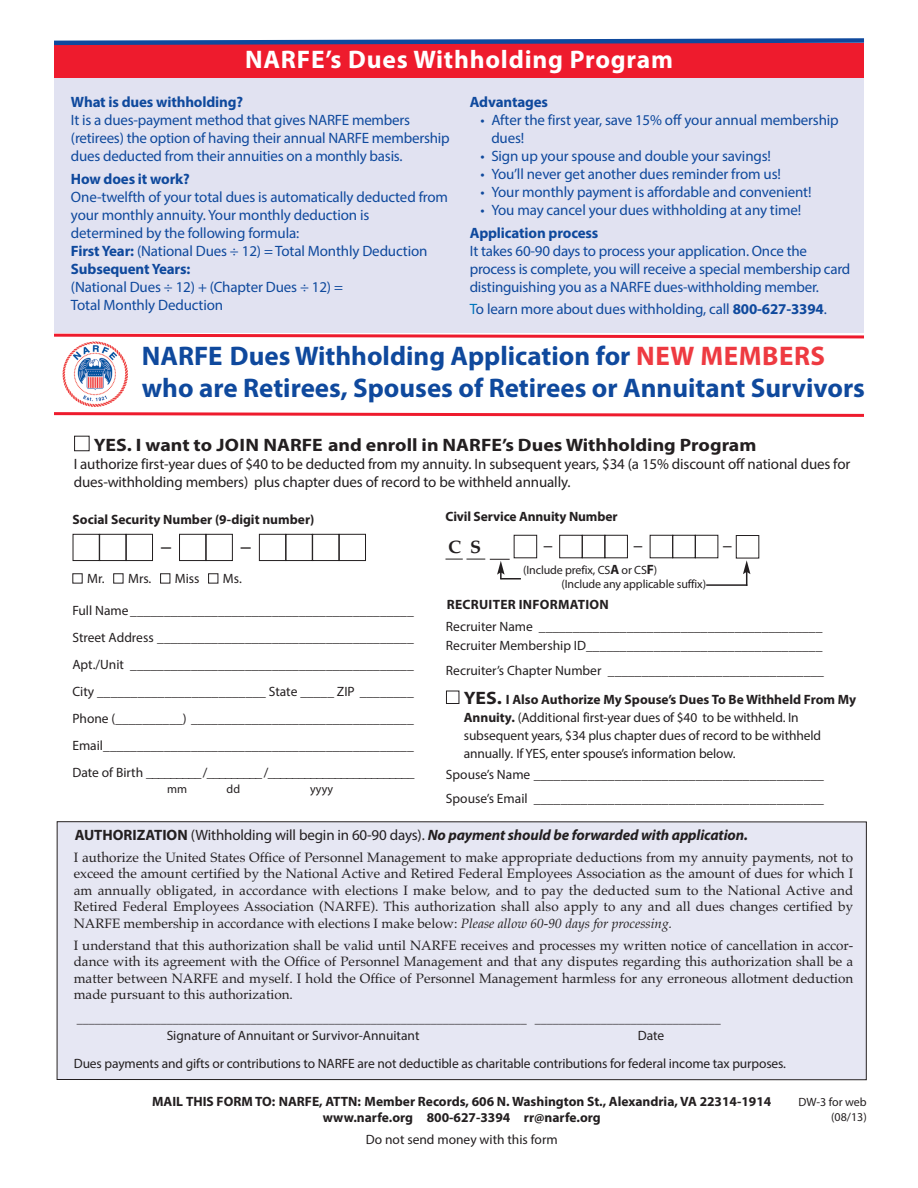
<style>
.page{position:relative;width:918px;height:1188px;background:#fff}
.page>*{position:absolute;margin:0;border:0;box-sizing:border-box;transform-origin:0 0}
.t1{font:700 27px/31.5px "Myriad Pro";color:#0f499d}
.t2{font:700 25.5px "Myriad Pro";letter-spacing:.03em;color:#fff}
.t3{font:700 18px "Myriad Pro";color:#231f20;scale:1.1 1}
.t4{font:700 18px "Palatino";color:#231f20}
.t5{font:18px "Helvetica";color:#231f20}
.t6{font:15.3px "Helvetica";color:#231f20}
.t7{font:15px/18px "Myriad Pro";letter-spacing:-.01em;color:#0f499d}
.t8{font:15px/18px "Myriad Pro";letter-spacing:-.01em;color:#231f20}
.t9{font:italic 700 15px "Myriad Pro";letter-spacing:-.01em;color:#231f20}
.t10{font:700 15px "Myriad Pro";letter-spacing:-.01em;color:#0f499d}
.t11{font:13.5px/27px "Myriad Pro";letter-spacing:-.01em;color:#231f20}
.t12{font:13.5px/16.5px "Palatino";color:#231f20;text-align:justify}
.t13{font:700 13.5px/15.6px "Myriad Pro";color:#231f20;text-align:center}
.t14{font:700 13.5px "Myriad Pro";letter-spacing:.02em;color:#231f20}
.t15{font:12px/13.5px "Myriad Pro";letter-spacing:-.01em;color:#231f20}
.s1{font-weight:700}
.s2{color:#0076bc}
.s3{color:#ee3a41}
.s4{color:#fff}
.s5{font-weight:700;font-size:13.5px}
.s6{font-weight:700;font-size:18px}
.s7{font-style:normal}
.s8{font-weight:400;font-style:normal}
.s9{font-style:italic}
</style>
<div class="page">
<div style="left:57px;top:822px;width:809px;height:257px;background:#e6e7f3"></div>
<div style="left:57px;top:821px;width:810px;height:259px;border:1px solid #231f20"></div>
<div style="left:54px;top:49px;width:810px;height:284px;background:#e1e2f1"></div>
<div style="left:54px;top:43px;width:810px;height:35px;background:#ee1b2d"></div>
<svg style="left:54px;top:38px;width:810px;height:8px"></svg>
<svg style="left:54px;top:333px;width:810px;height:6px"></svg>
<div style="left:73px;top:534px;width:27px;height:27px;border:1px solid #231f20"></div>
<div style="left:99px;top:534px;width:27px;height:27px;border:1px solid #231f20"></div>
<div style="left:126px;top:534px;width:27px;height:27px;border:1px solid #231f20"></div>
<div style="left:179px;top:534px;width:27px;height:27px;border:1px solid #231f20"></div>
<div style="left:206px;top:534px;width:27px;height:27px;border:1px solid #231f20"></div>
<div style="left:259px;top:534px;width:27px;height:27px;border:1px solid #231f20"></div>
<div style="left:286px;top:534px;width:27px;height:27px;border:1px solid #231f20"></div>
<div style="left:312px;top:534px;width:27px;height:27px;border:1px solid #231f20"></div>
<div style="left:339px;top:534px;width:27px;height:27px;border:1px solid #231f20"></div>
<div style="left:514px;top:535px;width:23px;height:23px;border:1px solid #231f20"></div>
<div style="left:559px;top:535px;width:23px;height:23px;border:1px solid #231f20"></div>
<div style="left:582px;top:535px;width:23px;height:23px;border:1px solid #231f20"></div>
<div style="left:605px;top:535px;width:23px;height:23px;border:1px solid #231f20"></div>
<div style="left:650px;top:535px;width:23px;height:23px;border:1px solid #231f20"></div>
<div style="left:695px;top:535px;width:23px;height:23px;border:1px solid #231f20"></div>
<svg style="left:446px;top:559px;width:64px;height:19px"></svg>
<hr style="left:500px;top:578px;width:21px;height:2px;background:#231f20">
<div style="left:736px;top:535px;width:23px;height:23px;border:1px solid #231f20"></div>
<svg style="left:743px;top:560px;width:7px;height:26px"></svg>
<hr style="left:706px;top:584px;width:41px;height:2px;background:#231f20">
<img style="left:63px;top:342px;width:65px;height:65px;border-radius:50%">
<svg style="left:54px;top:412px;width:810px;height:5px"></svg>
<h2 class="t2" style="left:245px;top:50px;width:429px">NARFE’s Dues Withholding Program</h2>
<p class="t10" style="left:71px;top:96px;width:174px">What is dues withholding?</p>
<p class="t7" style="left:71px;top:112px;width:380px">It is a dues-payment method that gives NARFE members (retirees) the option of having their annual NARFE membership dues deducted from their annuities on a monthly basis.</p>
<p class="t10" style="left:71px;top:174px;width:120px">How does it work?</p>
<p class="t7" style="left:71px;top:190px;width:379px">One-twelfth of your total dues is automatically deducted from your monthly annuity. Your monthly deduction is<br>determined by the following formula:<br><span class="s1">FirstYear:</span> (National Dues ÷ 12) = Total Monthly Deduction <span class="s1">SubsequentYears:</span></p>
<p class="t7" style="left:71px;top:280px;width:274px">(National Dues ÷ 12) + (Chapter Dues ÷ 12) =<br>Total Monthly Deduction</p>
<p class="t10" style="left:470px;top:96px;width:80px">Advantages</p>
<p class="t7" style="left:491px;top:112px;width:349px;text-indent:-11px">• After the first year, save 15% off your annual membership dues!</p>
<p class="t7" style="left:481px;top:148px;width:292px">• Sign up your spouse and double your savings!</p>
<p class="t7" style="left:481px;top:166px;width:302px">• You’ll never get another dues reminder from us!</p>
<p class="t7" style="left:481px;top:184px;width:332px">• Your monthly payment is affordable and convenient!</p>
<p class="t7" style="left:481px;top:202px;width:322px">• You may cancel your dues withholding at any time!</p>
<p class="t10" style="left:470px;top:228px;width:130px">Application process</p>
<p class="t7" style="left:470px;top:244px;width:382px">It takes 60-90 days to process your application. Once the process is complete, you will receive a special membership card distinguishing you as a NARFE dues-withholding member.</p>
<p class="t7" style="left:470px;top:301px;width:359px"><span class="s2">T</span>o learn more about dues withholding, call <span class="s1">800-627-3394</span>.</p>
<h1 class="t1" style="left:142px;top:343px;width:725px">NARFE Dues Withholding Application for <span class="s3">NEW MEMBERS </span>who are Retirees, Spouses of Retirees or Annuitant Survivors</h1>
<h3 class="t3" style="left:74px;top:438px;width:622px"><span class="s4">■</span> YES. I want to JOIN NARFE and enroll in NARFE’s Dues Withholding Program</h3>
<p class="t8" style="left:74px;top:456px;width:778px">I authorize first-year dues of $40 to be deducted from my annuity. In subsequent years, $34 (a 15% discount off national dues for dues-withholding members) plus chapter dues of record to be withheld annually.</p>
<p class="t13" style="left:72px;top:512px;width:243px">Social Security Number (9-digit number)</p>
<h3 class="t5" style="left:161px;top:536px;width:12px">–</h3>
<h3 class="t5" style="left:241px;top:536px;width:12px">–</h3>
<p class="t11" style="left:72px;top:566px;width:171px"><span class="s4">■</span> Mr. <span class="s4">■</span> Mrs. <span class="s4">■</span> Miss <span class="s4">■</span> Ms.</p>
<p class="t11" style="left:72px;top:598px;width:344px;text-align:justify">Full Name__________________________________________ Street Address ______________________________________ Apt./Unit __________________________________________ City _________________________ State _____ ZIP ________ Phone (__________) _________________________________ Email______________________________________________ Date of Birth _________ /_________ /________________________</p>
<p class="t15" style="left:167px;top:783px;width:22px">mm</p>
<p class="t15" style="left:227px;top:783px;width:15px">dd</p>
<p class="t15" style="left:310px;top:783px;width:25px">yyyy</p>
<p class="t13" style="left:446px;top:510px;width:174px">Civil Service Annuity Number</p>
<h3 class="t4" style="left:448px;top:536px;width:34px">C S</h3>
<p class="t6" style="left:544px;top:537px;width:10px">–</p>
<p class="t6" style="left:634px;top:537px;width:10px">–</p>
<p class="t15" style="left:561px;top:564px;width:146px;text-indent:-38px">(Include prefix, CS<span class="s5">A</span> or CS<span class="s5">F</span>)<br>(Include any applicable suffix)</p>
<p class="t6" style="left:723px;top:537px;width:10px">–</p>
<p class="t14" style="left:447px;top:599px;width:164px">RECRUITER INFORMATION</p>
<p class="t11" style="left:446px;top:617px;width:378px;line-height:19.5px">Recruiter Name __________________________________________<br>Recruiter Membership ID___________________________________</p>
<p class="t11" style="left:446px;top:658px;width:379px">Recruiter’s Chapter Number ________________________________</p>
<p class="t11" style="left:464px;top:691px;width:394px;line-height:18px;text-indent:-18px"><span class="s4">■</span> <span class="s6">YES.</span> <span class="s1">I Also Authorize My Spouse’s Dues To Be Withheld From My Annuity.</span> (Additional first-year dues of $40 to be withheld. In subsequent years, $34 plus chapter dues of record to be withheld annually. If YES, enter spouse’s information below.</p>
<p class="t11" style="left:446px;top:763px;width:380px;line-height:24.6px">Spouse’s Name ___________________________________________<br>Spouse’s Email ___________________________________________</p>
<p class="t9" style="left:75px;top:829px;width:675px"><span class="s7">AUTHORIZATION</span> <span class="s8">(Withholding will begin in 60-90 days).</span> No payment should be forwarded with application.</p>
<p class="t12" style="left:74px;top:849px;width:781px">I authorize the United States Office of Personnel Management to make appropriate deductions from my annuity payments, not to exceed the amount certified by the National Active and Retired Federal Employees Association as the amount of dues for which I am annually obligated, in accordance with elections I make below, and to pay the deducted sum to the National Active and Retired Federal Employees Association (NARFE). This authorization shall also apply to any and all dues changes certified by NARFE membership in accordance with elections I make below: <span class="s9">Please allow 60-90 days for processing.</span></p>
<p class="t12" style="left:74px;top:937px;width:781px">I understand that this authorization shall be valid until NARFE receives and processes my written notice of cancellation in accor&shy;dance with its agreement with the Office of Personnel Management and that any disputes regarding this authorization shall be a matter between NARFE and myself. I hold the Office of Personnel Management harmless for any erroneous allotment deduction made pursuant to this authorization.</p>
<p class="t15" style="left:77px;top:1013px;width:646px">___________________________________________________________________________ _______________________________</p>
<p class="t11" style="left:167px;top:1023px;width:254px">Signature of Annuitant or Survivor-Annuitant</p>
<p class="t11" style="left:74px;top:1023px;width:714px;text-indent:564px">Date<br>Dues payments and gifts or contributions to NARFE are not deductible as charitable contributions for federal income tax purposes.</p>
<p class="t13" style="left:152px;top:1095px;width:621px">MAIL THIS FORM TO: NARFE, ATTN: Member Records, 606 N. Washington St., Alexandria, VA 22314-1914 www.narfe.org 800-627-3394 rr@narfe.org</p>
<p class="t11" style="left:366px;top:1127px;width:193px">Do not send money with this form</p>
<p class="t15" style="left:798px;top:1096px;width:70px;line-height:14.4px;text-align:right">DW-3 for web (08/13)</p>
</div>
